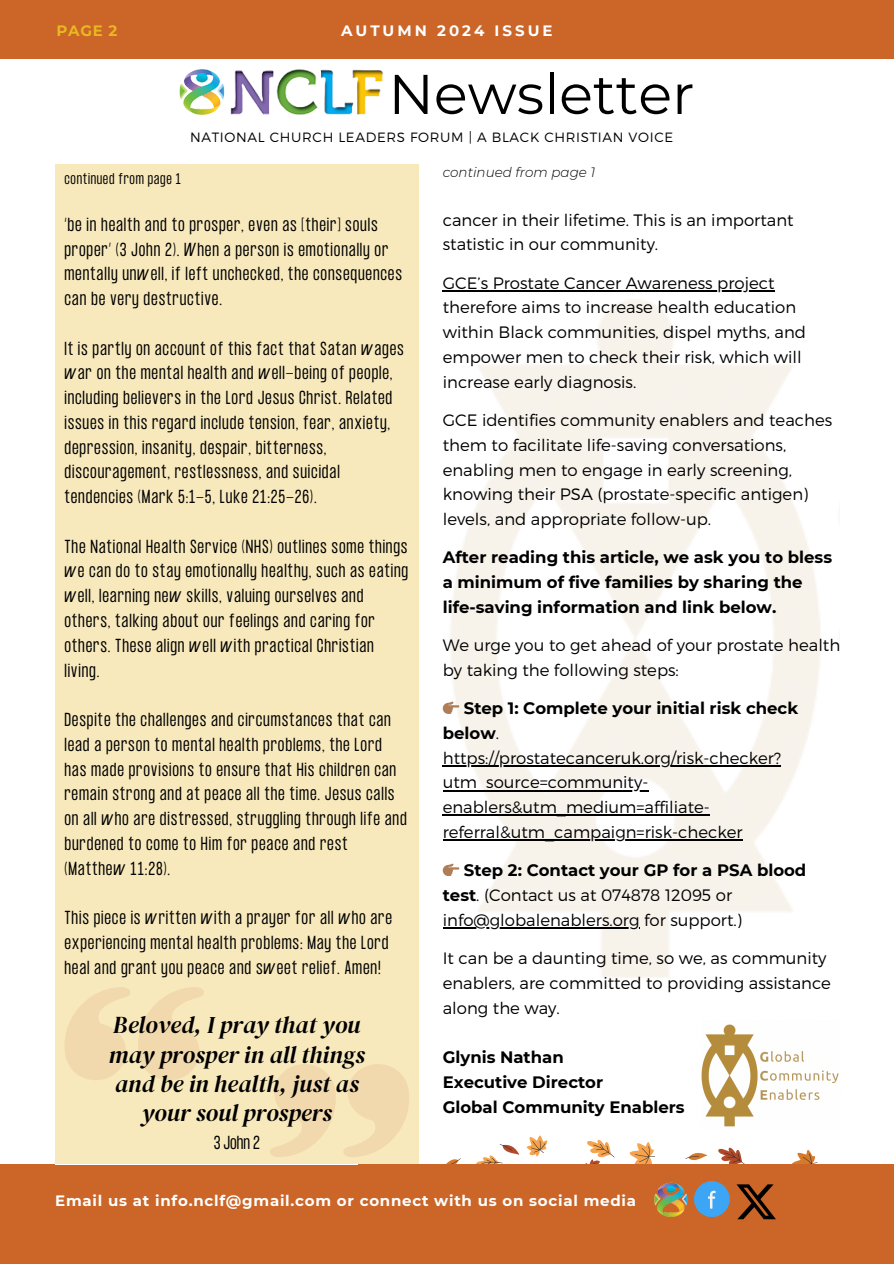
<style>
.page{position:relative;width:894px;height:1264px;background:#fff}
.page>*{position:absolute;margin:0;border:0;box-sizing:border-box;transform-origin:0 0}
.t1{font:55.8px "Montserrat";color:#000}
.t2{font:italic 24px/29.2px "DM Serif Display";color:#000;text-align:center}
.t3{font:16.5px/24.8px "Formula Condensed";letter-spacing:.05em;color:#000}
.t4{font:300 16.5px/24.8px "Montserrat";color:#000}
.t5{font:700 16.5px/24.8px "Montserrat";color:#000}
.t6{font:700 15px "Montserrat";letter-spacing:.05em;color:#fff}
.t7{font:700 15px "Montserrat";letter-spacing:.2em;color:#fff}
.t8{font:700 15px "Montserrat";color:#e8b821}
.t9{font:300 13.5px "Montserrat";letter-spacing:.05em;color:#000}
.t10{font:italic 300 13.5px "Montserrat";color:#000}
.t11{font:13.5px "Formula Condensed";letter-spacing:.05em;color:#000}
.s1{font-weight:300}
</style>
<div class="page">
<svg style="left:629px;top:1142px;width:26px;height:22px"></svg>
<svg style="left:792px;top:1149px;width:26px;height:15px"></svg>
<svg style="left:585px;top:1139px;width:30px;height:25px"></svg>
<svg style="left:446px;top:1135px;width:102px;height:29px"></svg>
<div style="left:0;top:1164px;width:893px;height:99px;background:#cb6528"></div>
<div style="left:0;top:0;width:893px;height:59px;background:#cb6528"></div>
<div style="left:55px;top:164px;width:363px;height:999px;background:#f8e9bc"></div>
<img style="left:230px;top:69px;width:153px;height:46px">
<img style="left:179px;top:69px;width:46px;height:46px">
<img style="left:654px;top:1182px;width:31px;height:35px">
<svg style="left:685px;top:1147px;width:91px;height:72px"></svg>
<img style="left:446px;top:290px;width:374px;height:688px">
<svg style="left:442px;top:290px;width:13px;height:2px"></svg>
<hr style="left:455px;top:290px;width:319px;height:2px;background:#000">
<hr style="left:442px;top:765px;width:338px;height:1px;background:#000">
<hr style="left:442px;top:790px;width:206px;height:1px;background:#000">
<hr style="left:442px;top:814px;width:267px;height:2px;background:#000">
<hr style="left:442px;top:839px;width:300px;height:2px;background:#000">
<hr style="left:442px;top:927px;width:197px;height:1px;background:#000">
<img style="left:701px;top:1024px;width:138px;height:103px">
<svg style="left:270px;top:1064px;width:139px;height:93px"></svg>
<svg style="left:65px;top:987px;width:139px;height:93px"></svg>
<p class="t8" style="left:56px;top:22px;width:62px">PAGE 2</p>
<p class="t7" style="left:341px;top:21px;width:213px">AUTUMN 2024 ISSUE</p>
<p class="t1" style="left:388px;top:60px;width:307px">Newsletter</p>
<h1 class="t9" style="left:190px;top:129px;width:484px">NATIONAL CHURCH LEADERS FORUM | A BLACK CHRISTIAN VOICE</h1>
<h5 class="t11" style="left:64px;top:171px;width:118px">continued from page 1</h5>
<h5 class="t3" style="left:64px;top:213px;width:339px">‘be in health and to prosper, even as [their] souls proper’ (3 John 2). When a person is emotionally or mentally unwell, if left unchecked, the consequences can be very destructive.</h5>
<h4 class="t3" style="left:64px;top:337px;width:341px">It is partly on account of this fact that Satan wages war on the mental health and well-being of people, including believers in the Lord Jesus Christ. Related issues in this regard include tension, fear, anxiety, depression, insanity, despair, bitterness, discouragement, restlessness, and suicidal tendencies (Mark 5:1-5, Luke 21:25-26).</h4>
<p class="t3" style="left:64px;top:535px;width:345px">The National Health Service (NHS) outlines some things we can do to stay emotionally healthy, such as eating well, learning new skills, valuing ourselves and others, talking about our feelings and caring for others. These align well with practical Christian living.</p>
<p class="t3" style="left:64px;top:708px;width:344px">Despite the challenges and circumstances that can lead a person to mental health problems, the Lord has made provisions to ensure that His children can remain strong and at peace all the time. Jesus calls on all who are distressed, struggling through life and burdened to come to Him for peace and rest (Matthew 11:28).</p>
<p class="t3" style="left:64px;top:906px;width:329px">This piece is written with a prayer for all who are experiencing mental health problems: May the Lord heal and grant you peace and sweet relief. Amen!</p>
<p class="t2" style="left:109px;top:1010px;width:258px">Beloved, I pray that you may prosper in all things and be in health, just as your soul prospers</p>
<p class="t3" style="left:214px;top:1131px;width:48px">3 John 2</p>
<h5 class="t10" style="left:442px;top:164px;width:154px">continued from page 1</h5>
<h5 class="t4" style="left:442px;top:207px;width:352px">cancer in their lifetime. This is an important statistic in our community.</h5>
<h5 class="t4" style="left:442px;top:270px;width:333px">GCE’s Prostate Cancer Awareness project</h5>
<h5 class="t4" style="left:442px;top:294px;width:364px">therefore aims to increase health education within Black communities, dispel myths, and empower men to check their risk, which will increase early diagnosis.</h5>
<h5 class="t4" style="left:442px;top:407px;width:391px">GCE identifies community enablers and teaches</h5>
<h5 class="t4" style="left:442px;top:432px;width:367px">them to facilitate life-saving conversations, enabling men to engage in early screening, knowing their PSA (prostate-specific antigen) levels, and appropriate follow-up.</h5>
<h5 class="t5" style="left:442px;top:545px;width:391px">After reading this article, we ask you to bless</h5>
<h2 class="t5" style="left:442px;top:570px;width:361px">a minimum of five families by sharing the life-saving information and link below.</h2>
<h2 class="t4" style="left:442px;top:632px;width:399px">We urge you to get ahead of your prostate health</h2>
<p class="t4" style="left:442px;top:657px;width:237px">by taking the following steps:</p>
<p class="t5" style="left:442px;top:696px;width:357px;text-indent:21px">Step 1: Complete your initial risk check below<span class="s1">.</span></p>
<h5 class="t4" style="left:442px;top:744px;width:339px">https://prostatecanceruk.org/risk-checker?</h5>
<h5 class="t4" style="left:442px;top:769px;width:268px">utm_source=community&shy;enablers&amp;utm_medium=affiliate-</h5>
<h5 class="t4" style="left:442px;top:819px;width:301px">referral&amp;utm_campaign=risk-checker</h5>
<h5 class="t5" style="left:442px;top:858px;width:365px;text-indent:21px">Step 2: Contact your GP for a PSA blood test<span class="s1">. (Contact us at 074878 12095 or</span></h5>
<h4 class="t4" style="left:442px;top:906px;width:301px">info@globalenablers.org for support.)</h4>
<h4 class="t4" style="left:442px;top:945px;width:389px">It can be a daunting time, so we, as community enablers, are committed to providing assistance along the way.</h4>
<h4 class="t5" style="left:442px;top:1044px;width:122px">Glynis Nathan</h4>
<h5 class="t5" style="left:442px;top:1069px;width:243px">Executive Director<br>Global Community Enablers</h5>
<h6 class="t6" style="left:55px;top:1190px;width:582px">Email us at info.nclf@gmail.com or connect with us on social media</h6>
</div>
